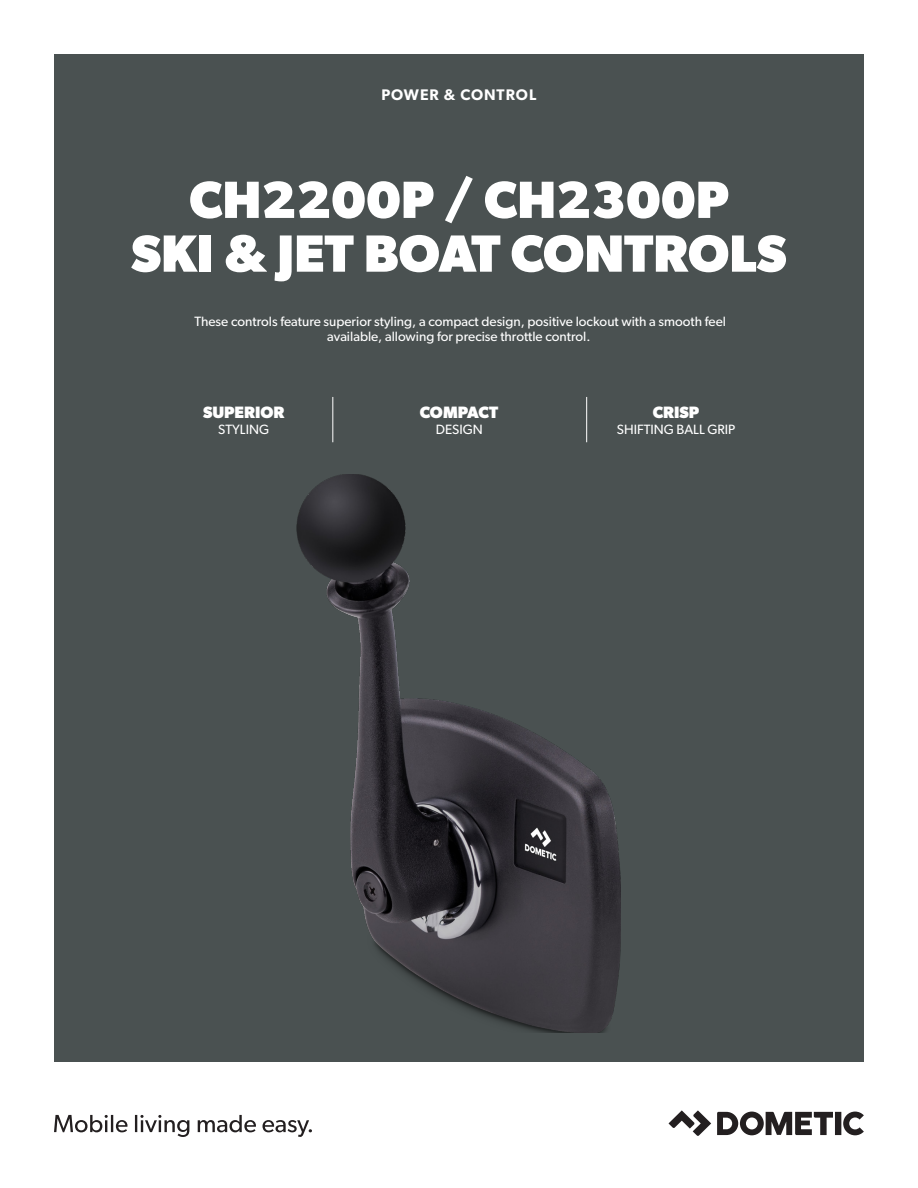
<style>
.page{position:relative;width:918px;height:1188px;background:#fff}
.page>*{position:absolute;margin:0;border:0;box-sizing:border-box;transform-origin:0 0}
.t1{font:700 52.5px "Gibson";color:#fff}
.t2{font:700 16.5px "Gibson";color:#fff}
.t3{font:600 15.3px "Gibson";letter-spacing:.065em;color:#fff}
.t4{font:13.5px "Gibson";color:#fff}
</style>
<div class="page">
<div style="left:54px;top:54px;width:810px;height:1008px;background:#4a5151"></div>
<hr style="left:332px;top:397px;width:1px;height:45px;background:#fff">
<hr style="left:586px;top:397px;width:1px;height:45px;background:#fff">
<img style="left:297px;top:475px;width:324px;height:557px">
<svg style="left:54px;top:1115px;width:258px;height:22px"></svg>
<svg style="left:669px;top:1110px;width:42px;height:26px"></svg>
<svg style="left:717px;top:1112px;width:147px;height:23px"></svg>
<p class="t3" style="left:381px;top:86px;width:156px">POWER &amp; CONTROL</p>
<p class="t1" style="left:189px;top:169px;width:541px">CH2200P / CH2300P</p>
<p class="t1" style="left:131px;top:222px;width:657px">SKI &amp; JET BOAT CONTROLS</p>
<p class="t4" style="left:194px;top:313px;width:533px">These controls feature superior styling, a compact design, positive lockout with a smooth feel</p>
<p class="t4" style="left:327px;top:328px;width:265px">available, allowing for precise throttle control.</p>
<p class="t2" style="left:203px;top:403px;width:83px">SUPERIOR</p>
<p class="t4" style="left:218px;top:421px;width:52px">STYLING</p>
<p class="t2" style="left:420px;top:403px;width:80px">COMPACT</p>
<p class="t4" style="left:436px;top:421px;width:48px">DESIGN</p>
<p class="t2" style="left:653px;top:403px;width:48px">CRISP</p>
<p class="t4" style="left:617px;top:421px;width:120px">SHIFTING BALL GRIP</p>
</div>
